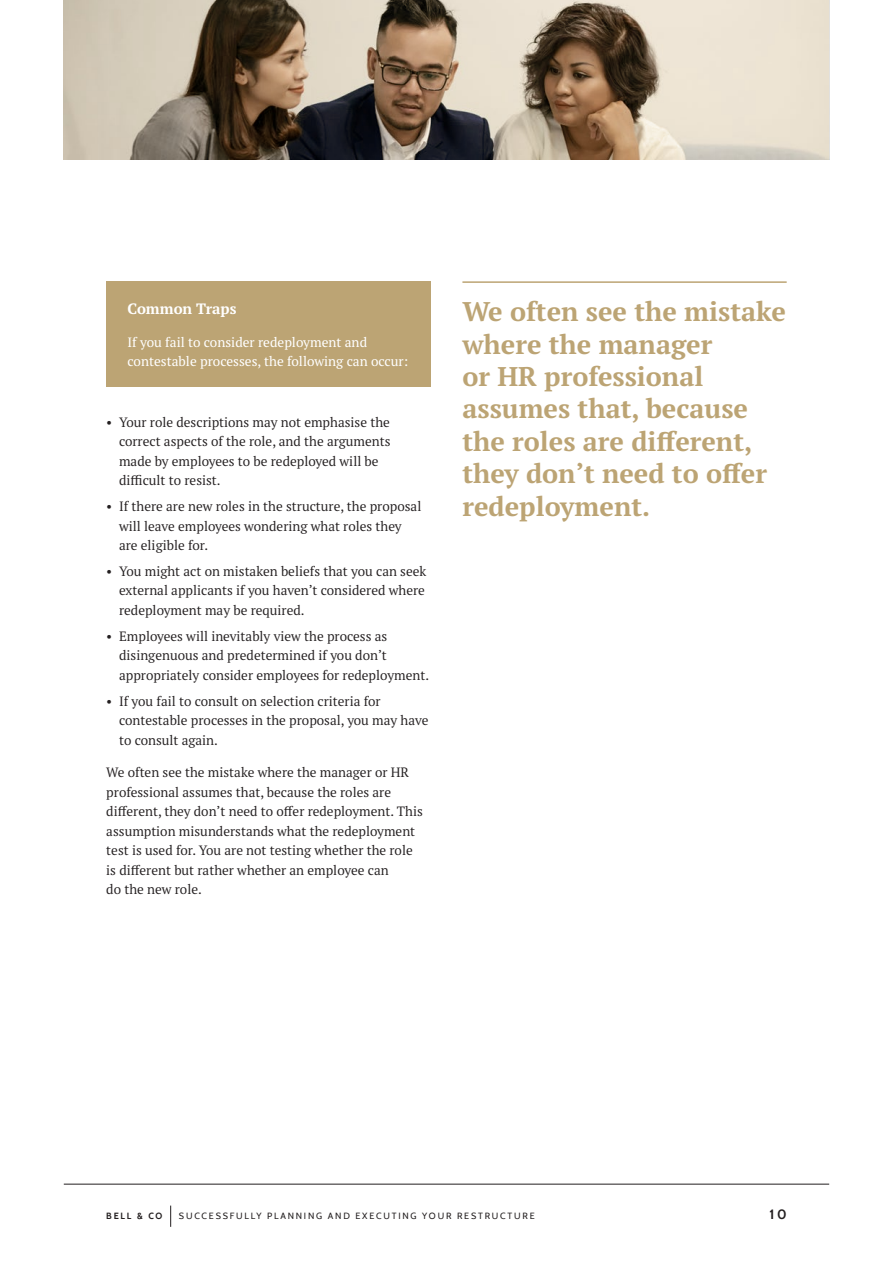
<style>
.page{position:relative;width:893px;height:1263px;background:#fff}
.page>*{position:absolute;margin:0;border:0;box-sizing:border-box;transform-origin:0 0}
.pull_quote{font:700 27px/32.4px "PT Serif Pro";color:#bca474}
.t1{font:700 15px "PT Serif Pro";color:#fff}
.b1_bullets{font:13.5px/19.5px "PT Serif Pro";color:#231f20}
.b1{font:13.5px/19.5px "PT Serif Pro";color:#231f20}
.t2{font:13.5px/19.5px "PT Serif Pro";color:#fff}
.t3{font:700 13.5px "Cabin";color:#231f20}
.t4{font:9px "Cabin";letter-spacing:.2em;color:#231f20}
.t5{font:700 9px "Cabin";letter-spacing:.2em;color:#231f20}
</style>
<div class="page">
<svg style="left:170px;top:1205px;width:1px;height:22px"></svg>
<hr style="left:64px;top:1184px;width:765px;height:1px;background:#231f20">
<div style="left:106px;top:281px;width:325px;height:106px;background:#bca474"></div>
<hr style="left:462px;top:281px;width:325px;height:2px;background:#bca474">
<svg style="left:64px;top:0;width:765px;height:159px;background:#a49786"></svg>
<p class="t1" style="left:128px;top:299px;width:110px">Common Traps</p>
<p class="t2" style="left:128px;top:332px;width:282px">If you fail to consider redeployment and contestable processes, the following can occur:</p>
<p class="b1_bullets" style="left:119px;top:412px;width:273px;text-indent:-13px">• Your role descriptions may not emphasise the correct aspects of the role, and the arguments made by employees to be redeployed will be difficult to resist.</p>
<p class="b1_bullets" style="left:119px;top:496px;width:304px;text-indent:-13px">• If there are new roles in the structure, the proposal will leave employees wondering what roles they are eligible for.</p>
<p class="b1_bullets" style="left:119px;top:561px;width:309px;text-align:justify;text-indent:-13px">• You might act on mistaken beliefs that you can seek external applicants if you haven’t considered where redeployment may be required.</p>
<p class="b1_bullets" style="left:119px;top:626px;width:312px;text-indent:-13px">• Employees will inevitably view the process as disingenuous and predetermined if you don’t appropriately consider employees for redeployment.</p>
<p class="b1_bullets" style="left:119px;top:691px;width:311px;text-indent:-13px">• If you fail to consult on selection criteria for contestable processes in the proposal, you may have to consult again.</p>
<p class="b1" style="left:106px;top:762px;width:318px">We often see the mistake where the manager or HR professional assumes that, because the roles are different, they don’t need to offer redeployment. This assumption misunderstands what the redeployment test is used for. You are not testing whether the role is different but rather whether an employee can<br>do the new role.</p>
<p class="pull_quote" style="left:462px;top:295px;width:325px">We often see the mistake where the manager<br>or HR professional assumes that, because the roles are different, they don’t need to offer redeployment.</p>
<p class="t5" style="left:106px;top:1209px;width:58px">BELL &amp; CO</p>
<p class="t4" style="left:179px;top:1209px;width:357px">SUCCESSFULLY PLANNING AND EXECUTING YOUR RESTRUCTURE</p>
<p class="t3" style="left:769px;top:1204px;width:19px">10</p>
</div>
